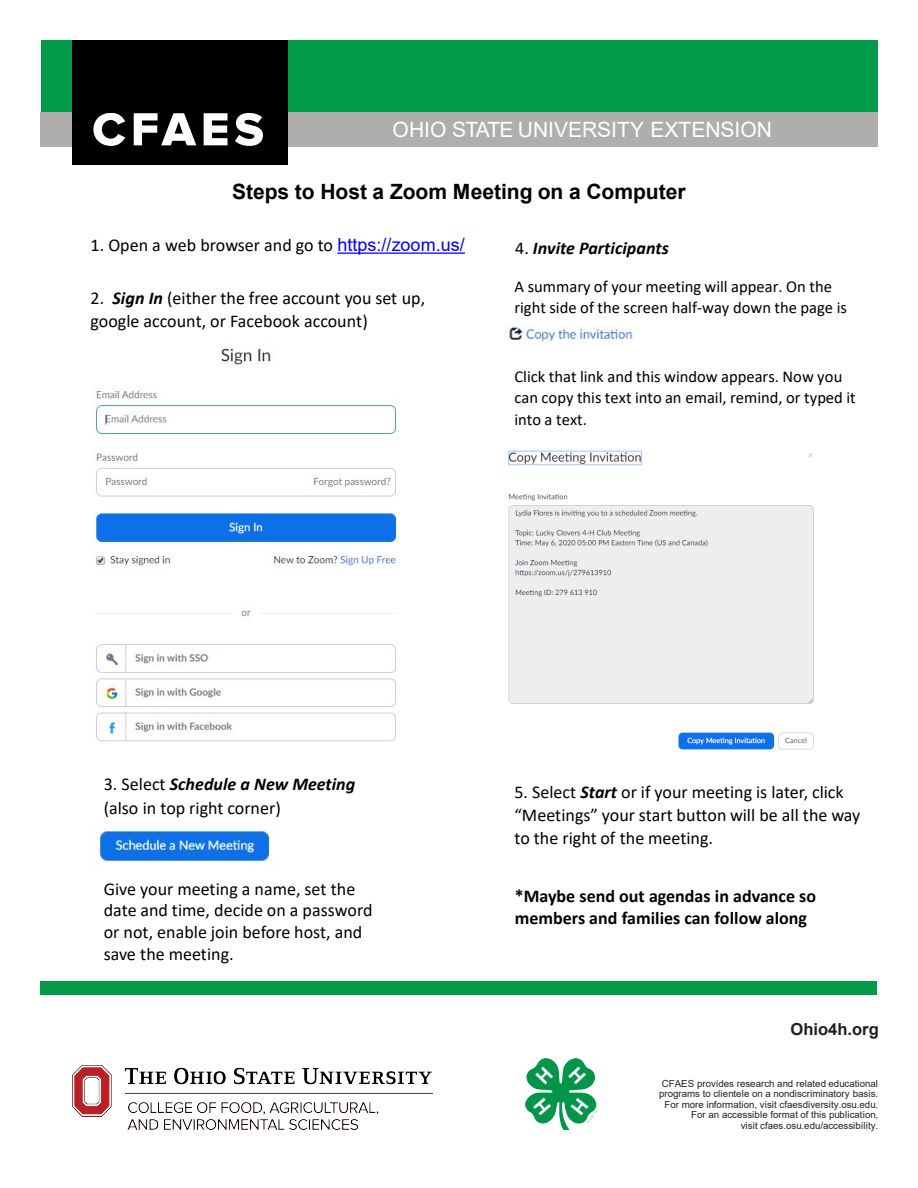
<style>
.page{position:relative;width:918px;height:1188px;background:#fff}
.page>*{position:absolute;margin:0;border:0;box-sizing:border-box;transform-origin:0 0}
.t1{font:700 21px "Arial";letter-spacing:-.005em;color:#000}
.t2{font:21px "Arial";color:#fff}
.t3{font:18px/21.6px "Calibri";color:#000}
.t4{font:700 18px/21.6px "Calibri";letter-spacing:-.005em;color:#000}
.t5{font:italic 700 18px "Calibri";color:#000}
.t6{font:16.5px/21.3px "Calibri";color:#000}
.t7{font:700 16.5px "Arial";color:#231f20}
.t8{font:9.75px/10.5px "Arial";color:#231f20;text-align:right}
.s1{font-family:"Arial";color:#00f}
.s2{font-weight:700;font-style:italic}
.s3{font-weight:400;font-style:normal}
</style>
<div class="page">
<div style="left:41px;top:40px;width:836px;height:72px;background:#009a49"></div>
<div style="left:40px;top:981px;width:838px;height:14px;background:#009a49"></div>
<div style="left:40px;top:112px;width:837px;height:35px;background:#b0adad"></div>
<div style="left:72px;top:40px;width:215px;height:125px;background:#000"></div>
<img style="left:526px;top:1059px;width:71px;height:71px">
<img style="left:73px;top:1065px;width:359px;height:65px">
<svg style="left:93px;top:113px;width:32px;height:33px"></svg>
<svg style="left:134px;top:113px;width:62px;height:32px"></svg>
<svg style="left:204px;top:113px;width:24px;height:32px"></svg>
<svg style="left:235px;top:113px;width:28px;height:33px"></svg>
<svg style="left:337px;top:253px;width:128px;height:1px"></svg>
<img style="left:95px;top:348px;width:303px;height:394px">
<img style="left:99px;top:825px;width:172px;height:38px">
<img style="left:508px;top:450px;width:306px;height:300px">
<img style="left:508px;top:324px;width:126px;height:19px">
<p class="t2" style="left:393px;top:116px;width:381px">OHIO STATE UNIVERSITY EXTENSION</p>
<p class="t1" style="left:232px;top:177px;width:455px">Steps to Host a Zoom Meeting on a Computer</p>
<p class="t3" style="left:91px;top:233px;width:376px">1. Open a web browser and go to <span class="s1">https://zoom.us/</span></p>
<p class="t3" style="left:91px;top:286px;width:336px;line-height:23.2px">2. <span class="s2">Sign In</span> (either the free account you set up, google account, or Facebook account)</p>
<p class="t5" style="left:515px;top:235px;width:155px"><span class="s3">4.</span> Invite Participants</p>
<p class="t6" style="left:514px;top:275px;width:334px">A summary of your meeting will appear. On the right side of the screen half-way down the page is</p>
<p class="t5" style="left:104px;top:772px;width:253px"><span class="s3">3. Select</span> Schedule a New Meeting</p>
<p class="t3" style="left:104px;top:796px;width:179px">(also in top right corner)</p>
<p class="t3" style="left:104px;top:878px;width:270px">Give your meeting a name, set the date and time, decide on a password or not, enable join before host, and save the meeting.</p>
<p class="t6" style="left:514px;top:366px;width:343px">Click that link and this window appears. Now you can copy this text into an email, remind, or typed it into a text.</p>
<p class="t3" style="left:514px;top:781px;width:331px">5. Select <span class="s2">Start</span> or if your meeting is later, click</p>
<p class="t3" style="left:514px;top:804px;width:348px">“Meetings” your start button will be all the way</p>
<p class="t3" style="left:514px;top:827px;width:200px">to the right of the meeting.</p>
<p class="t4" style="left:515px;top:885px;width:303px">*Maybe send out agendas in advance so members and families can follow along</p>
<p class="t7" style="left:790px;top:1018px;width:90px">Ohio4h.org</p>
<p class="t8" style="left:659px;top:1078px;width:221px">CFAES provides research and related educational programs to clientele on a nondiscriminatory basis.<br>For more information, visit cfaesdiversity.osu.edu.<br>For an accessible format of this publication,<br>visit cfaes.osu.edu/accessibility.</p>
</div>
